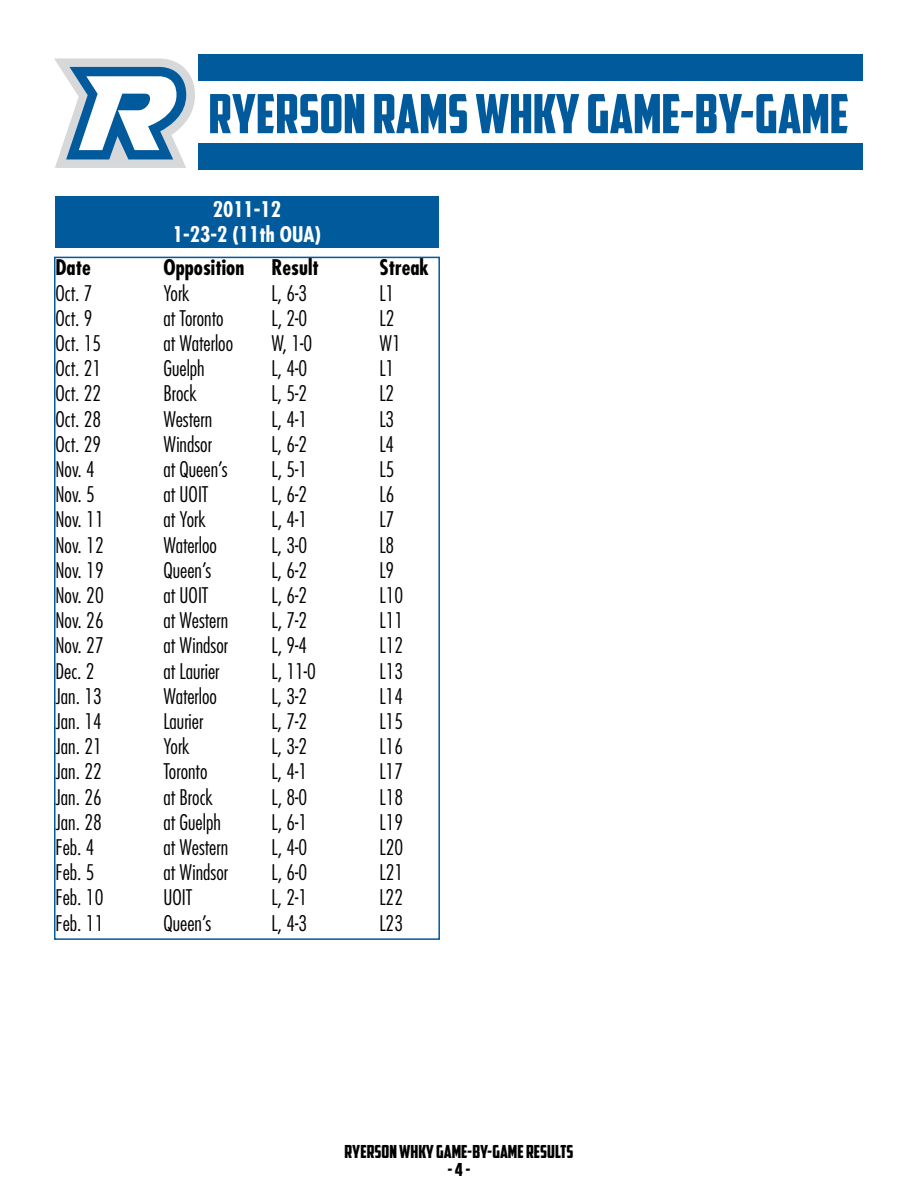
<style>
.page{position:relative;width:918px;height:1188px;background:#fff}
.page>*{position:absolute;margin:0;border:0;box-sizing:border-box;transform-origin:0 0}
.t1{font:54px "American Captain";color:#005a9c}
.t2{font:300 condensed 21px "Futura Std";color:#000}
.t3{font:700 condensed 21px "Futura Std";color:#000}
.t4{font:700 condensed 21px/25.2px "Futura Std";color:#fff;text-align:center}
.t5{font:18px "American Captain";color:#000}
</style>
<div class="page">
<svg style="left:54px;top:58px;width:141px;height:110px"></svg>
<div style="left:199px;top:55px;width:664px;height:115px;background:#005a9c"></div>
<div style="left:197px;top:82px;width:670px;height:61px;background:#fff"></div>
<div style="left:55px;top:196px;width:383px;height:52px;background:#005a9c"></div>
<div style="left:54px;top:257px;width:386px;height:683px;border:2px solid #005a9c"></div>
<h1 class="t1" style="left:208px;top:81px;width:642px">RYERSON RAMS WHKY GAME-BY-GAME</h1>
<p class="t4" style="left:173px;top:197px;width:150px">2011-12<br>1-23-2 (11th OUA)</p>
<p class="t3" style="left:55px;top:255px;width:37px">Date</p>
<p class="t3" style="left:163px;top:255px;width:82px">Opposition</p>
<p class="t3" style="left:272px;top:255px;width:49px">Result</p>
<p class="t3" style="left:379px;top:255px;width:51px">Streak</p>
<p class="t2" style="left:55px;top:281px;width:39px">Oct. 7</p>
<p class="t2" style="left:163px;top:281px;width:28px">York</p>
<p class="t2" style="left:271px;top:281px;width:37px">L, 6-3</p>
<p class="t2" style="left:379px;top:281px;width:16px">L1</p>
<p class="t2" style="left:55px;top:306px;width:39px">Oct. 9</p>
<p class="t2" style="left:164px;top:306px;width:62px">at Toronto</p>
<p class="t2" style="left:272px;top:306px;width:37px">L, 2-0</p>
<p class="t2" style="left:380px;top:306px;width:16px">L2</p>
<p class="t2" style="left:55px;top:331px;width:47px">Oct. 15</p>
<p class="t2" style="left:164px;top:331px;width:71px">at Waterloo</p>
<p class="t2" style="left:272px;top:331px;width:42px">W, 1-0</p>
<p class="t2" style="left:380px;top:331px;width:23px">W1</p>
<p class="t2" style="left:55px;top:356px;width:47px">Oct. 21</p>
<p class="t2" style="left:163px;top:356px;width:43px">Guelph</p>
<p class="t2" style="left:271px;top:356px;width:37px">L, 4-0</p>
<p class="t2" style="left:379px;top:356px;width:16px">L1</p>
<p class="t2" style="left:55px;top:381px;width:47px">Oct. 22</p>
<p class="t2" style="left:163px;top:381px;width:35px">Brock</p>
<p class="t2" style="left:271px;top:381px;width:37px">L, 5-2</p>
<p class="t2" style="left:379px;top:381px;width:16px">L2</p>
<p class="t2" style="left:55px;top:407px;width:47px">Oct. 28</p>
<p class="t2" style="left:163px;top:407px;width:50px">Western</p>
<p class="t2" style="left:271px;top:407px;width:37px">L, 4-1</p>
<p class="t2" style="left:379px;top:407px;width:16px">L3</p>
<p class="t2" style="left:55px;top:432px;width:47px">Oct. 29</p>
<p class="t2" style="left:163px;top:432px;width:50px">Windsor</p>
<p class="t2" style="left:271px;top:432px;width:37px">L, 6-2</p>
<p class="t2" style="left:379px;top:432px;width:16px">L4</p>
<p class="t2" style="left:55px;top:457px;width:41px">Nov. 4</p>
<p class="t2" style="left:164px;top:457px;width:66px">at Queen’s</p>
<p class="t2" style="left:272px;top:457px;width:37px">L, 5-1</p>
<p class="t2" style="left:380px;top:457px;width:16px">L5</p>
<p class="t2" style="left:55px;top:482px;width:41px">Nov. 5</p>
<p class="t2" style="left:164px;top:482px;width:47px">at UOIT</p>
<p class="t2" style="left:272px;top:482px;width:37px">L, 6-2</p>
<p class="t2" style="left:380px;top:482px;width:16px">L6</p>
<p class="t2" style="left:55px;top:507px;width:50px">Nov. 11</p>
<p class="t2" style="left:164px;top:507px;width:44px">at York</p>
<p class="t2" style="left:272px;top:507px;width:37px">L, 4-1</p>
<p class="t2" style="left:380px;top:507px;width:16px">L7</p>
<p class="t2" style="left:55px;top:533px;width:50px">Nov. 12</p>
<p class="t2" style="left:163px;top:533px;width:55px">Waterloo</p>
<p class="t2" style="left:271px;top:533px;width:37px">L, 3-0</p>
<p class="t2" style="left:379px;top:533px;width:16px">L8</p>
<p class="t2" style="left:55px;top:558px;width:50px">Nov. 19</p>
<p class="t2" style="left:163px;top:558px;width:49px">Queen’s</p>
<p class="t2" style="left:271px;top:558px;width:37px">L, 6-2</p>
<p class="t2" style="left:379px;top:558px;width:16px">L9</p>
<p class="t2" style="left:55px;top:583px;width:50px">Nov. 20</p>
<p class="t2" style="left:164px;top:583px;width:47px">at UOIT</p>
<p class="t2" style="left:272px;top:583px;width:37px">L, 6-2</p>
<p class="t2" style="left:380px;top:583px;width:25px">L10</p>
<p class="t2" style="left:55px;top:608px;width:50px">Nov. 26</p>
<p class="t2" style="left:164px;top:608px;width:66px">at Western</p>
<p class="t2" style="left:272px;top:608px;width:37px">L, 7-2</p>
<p class="t2" style="left:380px;top:608px;width:25px">L11</p>
<p class="t2" style="left:55px;top:633px;width:50px">Nov. 27</p>
<p class="t2" style="left:164px;top:633px;width:66px">at Windsor</p>
<p class="t2" style="left:272px;top:633px;width:37px">L, 9-4</p>
<p class="t2" style="left:380px;top:633px;width:25px">L12</p>
<p class="t2" style="left:55px;top:659px;width:41px">Dec. 2</p>
<p class="t2" style="left:164px;top:659px;width:58px">at Laurier</p>
<p class="t2" style="left:272px;top:659px;width:46px">L, 11-0</p>
<p class="t2" style="left:380px;top:659px;width:25px">L13</p>
<p class="t2" style="left:55px;top:684px;width:48px">Jan. 13</p>
<p class="t2" style="left:163px;top:684px;width:55px">Waterloo</p>
<p class="t2" style="left:271px;top:684px;width:37px">L, 3-2</p>
<p class="t2" style="left:379px;top:684px;width:25px">L14</p>
<p class="t2" style="left:55px;top:709px;width:48px">Jan. 14</p>
<p class="t2" style="left:163px;top:709px;width:41px">Laurier</p>
<p class="t2" style="left:271px;top:709px;width:37px">L, 7-2</p>
<p class="t2" style="left:379px;top:709px;width:25px">L15</p>
<p class="t2" style="left:55px;top:734px;width:48px">Jan. 21</p>
<p class="t2" style="left:163px;top:734px;width:28px">York</p>
<p class="t2" style="left:271px;top:734px;width:37px">L, 3-2</p>
<p class="t2" style="left:379px;top:734px;width:25px">L16</p>
<p class="t2" style="left:55px;top:759px;width:48px">Jan. 22</p>
<p class="t2" style="left:163px;top:759px;width:46px">Toronto</p>
<p class="t2" style="left:271px;top:759px;width:37px">L, 4-1</p>
<p class="t2" style="left:379px;top:759px;width:25px">L17</p>
<p class="t2" style="left:55px;top:785px;width:48px">Jan. 26</p>
<p class="t2" style="left:164px;top:785px;width:51px">at Brock</p>
<p class="t2" style="left:272px;top:785px;width:37px">L, 8-0</p>
<p class="t2" style="left:380px;top:785px;width:25px">L18</p>
<p class="t2" style="left:55px;top:810px;width:48px">Jan. 28</p>
<p class="t2" style="left:164px;top:810px;width:59px">at Guelph</p>
<p class="t2" style="left:272px;top:810px;width:37px">L, 6-1</p>
<p class="t2" style="left:380px;top:810px;width:25px">L19</p>
<p class="t2" style="left:55px;top:835px;width:41px">Feb. 4</p>
<p class="t2" style="left:164px;top:835px;width:66px">at Western</p>
<p class="t2" style="left:272px;top:835px;width:37px">L, 4-0</p>
<p class="t2" style="left:380px;top:835px;width:25px">L20</p>
<p class="t2" style="left:55px;top:860px;width:41px">Feb. 5</p>
<p class="t2" style="left:164px;top:860px;width:66px">at Windsor</p>
<p class="t2" style="left:272px;top:860px;width:37px">L, 6-0</p>
<p class="t2" style="left:380px;top:860px;width:25px">L21</p>
<p class="t2" style="left:55px;top:885px;width:49px">Feb. 10</p>
<p class="t2" style="left:163px;top:885px;width:30px">UOIT</p>
<p class="t2" style="left:271px;top:885px;width:37px">L, 2-1</p>
<p class="t2" style="left:379px;top:885px;width:25px">L22</p>
<p class="t2" style="left:55px;top:911px;width:49px">Feb. 11</p>
<p class="t2" style="left:163px;top:911px;width:49px">Queen’s</p>
<p class="t2" style="left:271px;top:911px;width:37px">L, 4-3</p>
<p class="t2" style="left:379px;top:911px;width:25px">L23</p>
<p class="t5" style="left:345px;top:1141px;width:230px">RYERSON WHKY GAME-BY-GAME RESULTS</p>
<p class="t5" style="left:448px;top:1159px;width:24px">- 4 -</p>
</div>
